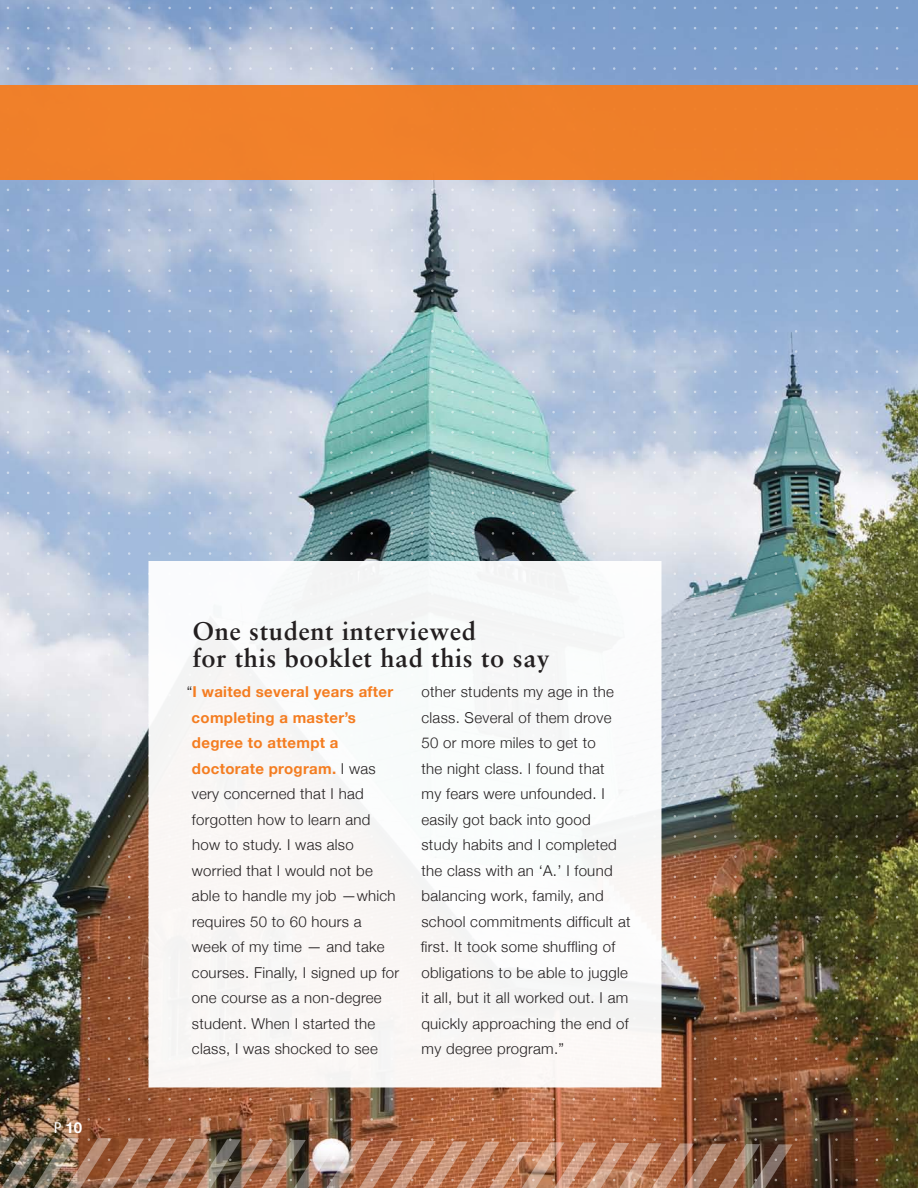
<style>
.page{position:relative;width:918px;height:1188px;background:#fff}
.page>*{position:absolute;margin:0;border:0;box-sizing:border-box;transform-origin:0 0}
.Large_Paragraph_titl{font:700 25.5px "Sabon";letter-spacing:.025em;color:#231f20}
.paragraph_large{font:300 15px/25.5px "Helvetica Neue";letter-spacing:.02em;color:#231f20}
.t1{font:700 15px "Helvetica Neue";color:#fff}
.s1{font-family:"Helvetica Neue LT Std";font-weight:400;font-stretch:condensed}
.s2{font-weight:700;color:#f47d21}
</style>
<div class="page">
<img style="left:0;top:0;width:918px;height:1188px">
<div style="left:0;top:86px;width:918px;height:94px;background:#ef7f2a"></div>
<div style="left:148px;top:561px;width:514px;height:527px;background:#f9f7f6;border:2px solid #fff"></div>
<svg style="left:0;top:1137px;width:142px;height:51px"></svg>
<img style="left:27px;top:1138px;width:61px;height:50px">
<svg style="left:88px;top:1138px;width:40px;height:50px;background:#9f6a4e"></svg>
<svg style="left:128px;top:1138px;width:59px;height:50px;background:#a66f53"></svg>
<svg style="left:187px;top:1138px;width:32px;height:50px;background:#98735a"></svg>
<svg style="left:219px;top:1138px;width:30px;height:50px"></svg>
<svg style="left:249px;top:1138px;width:41px;height:50px;background:#ab785c"></svg>
<img style="left:290px;top:1138px;width:60px;height:50px">
<svg style="left:350px;top:1138px;width:61px;height:50px;background:#b5775a"></svg>
<svg style="left:411px;top:1138px;width:40px;height:50px;background:#c07f5d"></svg>
<svg style="left:451px;top:1138px;width:61px;height:50px;background:#bf7e5c"></svg>
<svg style="left:512px;top:1138px;width:40px;height:50px;background:#c28969"></svg>
<svg style="left:552px;top:1138px;width:58px;height:50px;background:#c38364"></svg>
<svg style="left:610px;top:1138px;width:33px;height:50px;background:#c08364"></svg>
<svg style="left:643px;top:1138px;width:31px;height:50px;background:#b77959"></svg>
<svg style="left:674px;top:1137px;width:40px;height:51px;background:#9e684d"></svg>
<svg style="left:714px;top:1137px;width:61px;height:51px;background:#7d5a45"></svg>
<svg style="left:775px;top:1137px;width:22px;height:51px"></svg>
<p class="t1" style="left:54px;top:1119px;width:30px"><span class="s1">P</span> 10</p>
<p class="Large_Paragraph_titl" style="left:193px;top:616px;width:285px">One student interviewed</p>
<p class="Large_Paragraph_titl" style="left:193px;top:643px;width:359px">for this booklet had this to say</p>
<p class="paragraph_large" style="left:192px;top:679px;width:209px;text-indent:-5px">“<span class="s2">I waited several years after completing a master’s degree to attempt a doctorate program.</span> I was very concerned that I had forgotten how to learn and how to study. I was also worried that I would not be able to handle my job —which requires 50 to 60 hours a week of my time — and take courses. Finally, I signed up for one course as a non-degree</p>
<p class="paragraph_large" style="left:192px;top:1010px;width:187px">student. When I started the class, I was shocked to see</p>
<p class="paragraph_large" style="left:421px;top:679px;width:211px">other students my age in the class. Several of them drove<br>50 or more miles to get to<br>the night class. I found that<br>my fears were unfounded. I easily got back into good<br>study habits and I completed the class with an ‘A.’ I found balancing work, family, and school commitments difficult at first. It took some shuffling of obligations to be able to juggle it all, but it all worked out. I am quickly approaching the end of my degree program.”</p>
</div>
